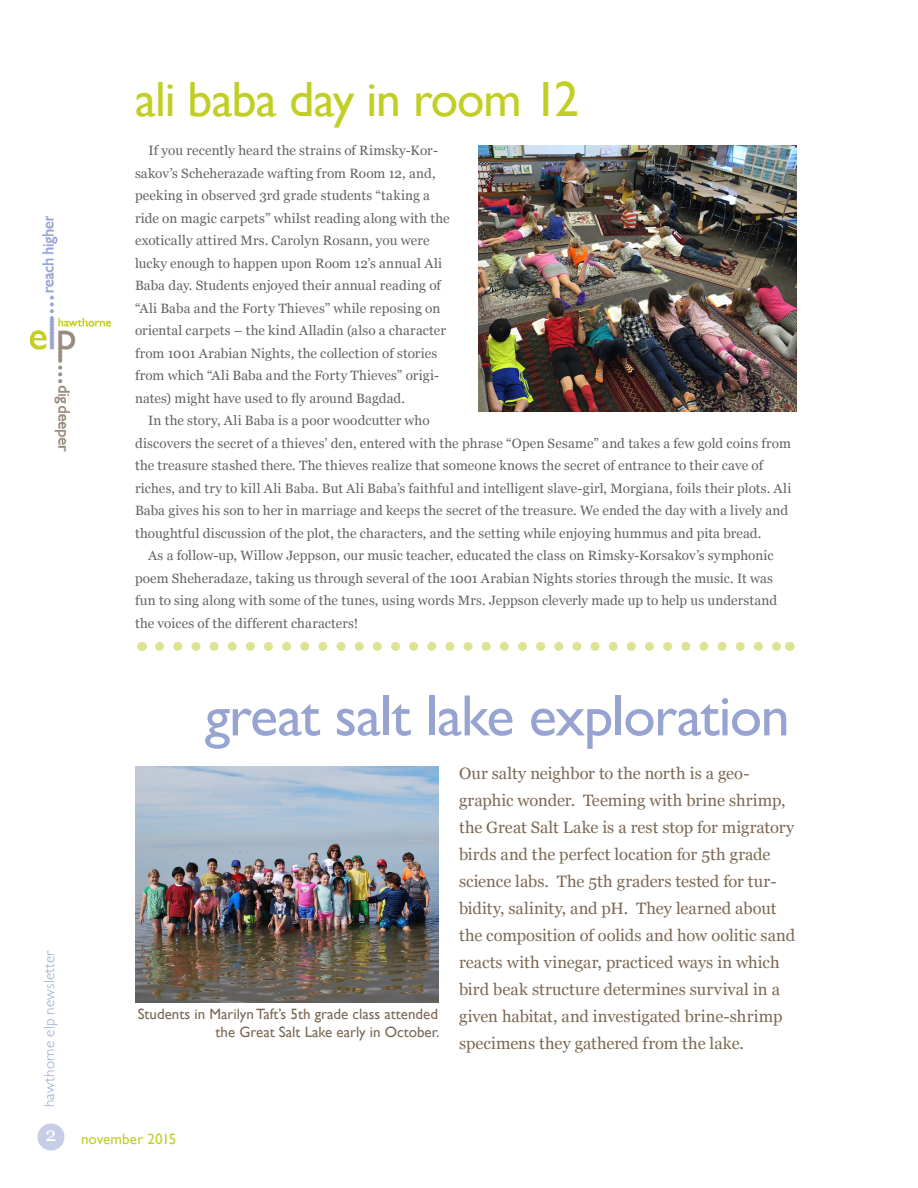
<style>
.page{position:relative;width:918px;height:1188px;background:#fff}
.page>*{position:absolute;margin:0;border:0;box-sizing:border-box;transform-origin:0 0}
.t1{font:58.5px "Gill Sans";letter-spacing:-.025em;color:#97a4d2}
.t2{font:49.5px "Gill Sans";letter-spacing:-.02em;color:#c1ce23}
.t3{font:19.5px "Georgia";color:#fff}
.t4{font:16.5px/27px "Georgia";color:#7c6954}
.t5{font:15px/18px "Gill Sans";color:#7c6954;text-align:right}
.t6{font:300 15px "Gill Sans";letter-spacing:.01em;color:#98a4d3}
.t7{font:15px "Gill Sans";letter-spacing:.01em;color:#c1ce23}
.t8{font:13.5px/22.5px "Georgia";letter-spacing:.01em;color:#636366}
</style>
<div class="page">
<img style="left:30px;top:216px;width:81px;height:236px">
<div style="left:38px;top:1124px;width:26px;height:26px;background:#c7cde7;border-radius:50%"></div>
<img style="left:478px;top:145px;width:318px;height:267px">
<svg style="left:160px;top:642px;width:620px;height:9px"></svg>
<img style="left:135px;top:766px;width:303px;height:237px">
<h2 class="t2" style="left:135px;top:71px;width:445px">ali baba day in room 12</h2>
<p class="t8" style="left:135px;top:139px;width:316px;text-indent:14px">If you recently heard the strains of Rimsky-Kor&shy;sakov’s Scheherazade wafting from Room 12, and, peeking in observed 3rd grade students “taking a ride on magic carpets” whilst reading along with the exotically attired Mrs. Carolyn Rosann, you were lucky enough to happen upon Room 12’s annual Ali Baba day. Students enjoyed their annual reading of “Ali Baba and the Forty Thieves” while reposing on oriental carpets – the kind Alladin (also a character from 1001 Arabian Nights, the collection of stories from which “Ali Baba and the Forty Thieves” origi&shy;nates) might have used to fly around Bagdad.</p>
<p class="t8" style="left:135px;top:409px;width:658px;text-indent:13px">In the story, Ali Baba is a poor woodcutter who<br>discovers the secret of a thieves’ den, entered with the phrase “Open Sesame” and takes a few gold coins from the treasure stashed there. The thieves realize that someone knows the secret of entrance to their cave of riches, and try to kill Ali Baba. But Ali Baba’s faithful and intelligent slave-girl, Morgiana, foils their plots. Ali Baba gives his son to her in marriage and keeps the secret of the treasure. We ended the day with a lively and thoughtful discussion of the plot, the characters, and the setting while enjoying hummus and pita bread.</p>
<p class="t8" style="left:135px;top:544px;width:644px;text-indent:13px">As a follow-up, Willow Jeppson, our music teacher, educated the class on Rimsky-Korsakov’s symphonic poem Sheheradaze, taking us through several of the 1001 Arabian Nights stories through the music. It was fun to sing along with some of the tunes, using words Mrs. Jeppson cleverly made up to help us understand the voices of the different characters!</p>
<p class="t6" style="left:37px;top:1107px;width:158px;rotate:-90deg">hawthorne elp newsletter</p>
<h3 class="t3" style="left:46px;top:1123px;width:12px">2</h3>
<h1 class="t1" style="left:205px;top:681px;width:586px">great salt lake exploration</h1>
<p class="t4" style="left:459px;top:759px;width:338px">Our salty neighbor to the north is a geo&shy;graphic wonder. Teeming with brine shrimp, the Great Salt Lake is a rest stop for migratory birds and the perfect location for 5th grade science labs. The 5th graders tested for tur&shy;bidity, salinity, and pH. They learned about the composition of oolids and how oolitic sand reacts with vinegar, practiced ways in which bird beak structure determines survival in a given habitat, and investigated brine-shrimp specimens they gathered from the lake.</p>
<p class="t5" style="left:138px;top:1005px;width:303px">Students in Marilyn Taft’s 5th grade class attended the Great Salt Lake early in October.</p>
<p class="t7" style="left:81px;top:1130px;width:97px">november 2015</p>
</div>
